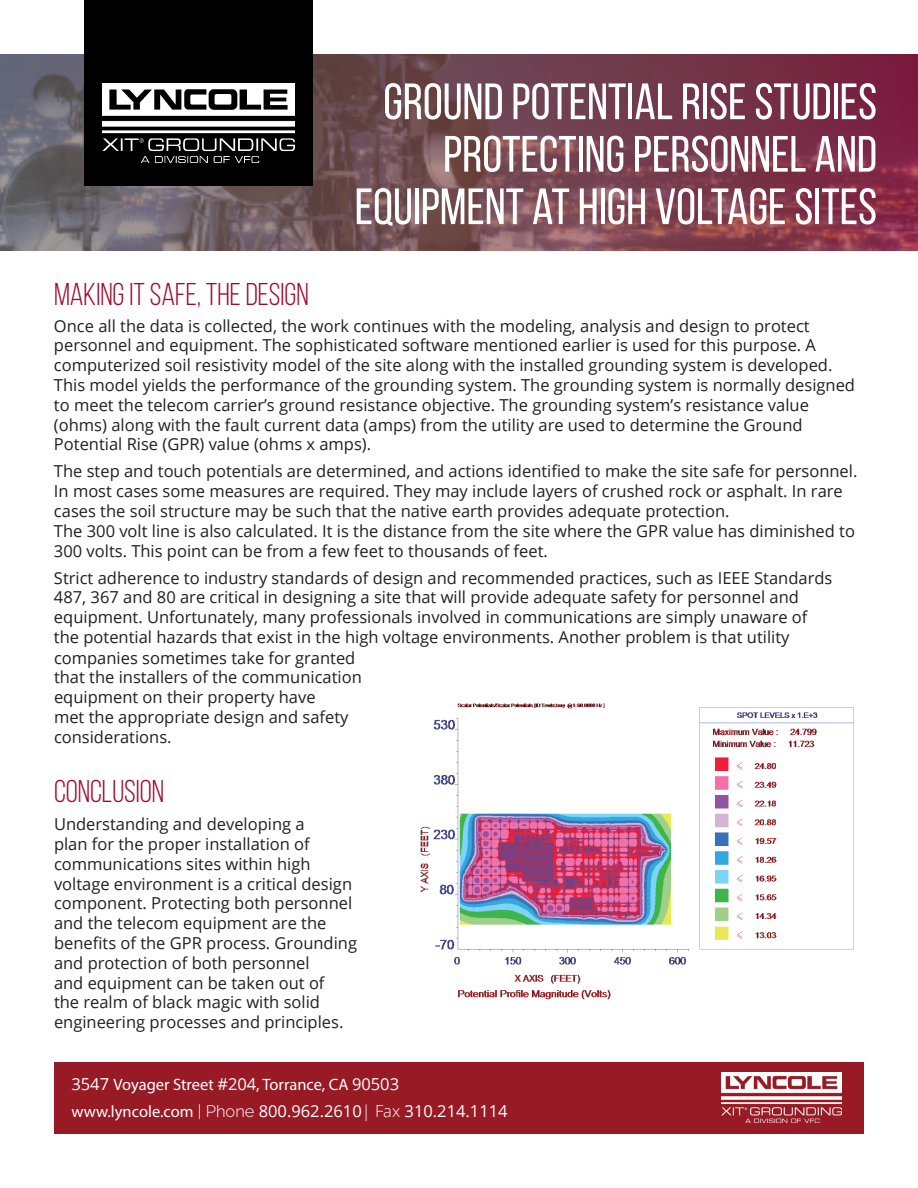
<style>
.page{position:relative;width:918px;height:1188px;background:#fff}
.page>*{position:absolute;margin:0;border:0;box-sizing:border-box;transform-origin:0 0}
.t1{font:51px/52.5px "Bebas Neue";color:#fff;text-align:right}
.t2{font:31.5px "Bebas Neue";color:#a00a2f}
.t3{font:16.5px/19.8px "Open Sans";color:#231f20}
.t4{font:16.5px "Open Sans";color:#fff}
.t5{font:16.5px "Myriad Pro";color:#fff}
.s1{font-family:"Open Sans"}
.s2{font-family:"Myriad Pro"}
.s3{font-family:"Raleway";font-weight:300}
.s4{font-weight:300}
</style>
<div class="page">
<svg style="left:0;top:55px;width:918px;height:195px;background:#754754"></svg>
<div style="left:84px;top:0;width:229px;height:185px;background:#000"></div>
<img style="left:102px;top:83px;width:193px;height:79px">
<div style="left:54px;top:1062px;width:810px;height:72px;background:#981a25"></div>
<img style="left:721px;top:1073px;width:121px;height:49px">
<img style="left:420px;top:703px;width:434px;height:297px">
<h2 class="t2" style="left:54px;top:278px;width:256px">MAKING IT SAFE, THE DESIGN</h2>
<h1 class="t1" style="left:355px;top:75px;width:524px">GROUND POTENTIAL RISE STUDIES<br>PROTECTING PERSONNEL AND<br>EQUIPMENT AT HIGH VOLTAGE SITES</h1>
<p class="t3" style="left:54px;top:315px;width:803px">Once all the data is collected, the work continues with the modeling, analysis and design to protect personnel and equipment. The sophisticated software mentioned earlier is used for this purpose. A computerized soil resistivity model of the site along with the installed grounding system is developed.<br>This model yields the performance of the grounding system. The grounding system is normally designed to meet the telecom carrier’s ground resistance objective. The grounding system’s resistance value (ohms) along with the fault current data (amps) from the utility are used to determine the Ground Potential Rise (GPR) value (ohms x amps).</p>
<p class="t3" style="left:54px;top:461px;width:805px">The step and touch potentials are determined, and actions identified to make the site safe for personnel.<br>In most cases some measures are required. They may include layers of crushed rock or asphalt. In rare cases the soil structure may be such that the native earth provides adequate protection.<br>The 300 volt line is also calculated. It is the distance from the site where the GPR value has diminished to 300 volts. This point can be from a few feet to thousands of feet.</p>
<p class="t3" style="left:54px;top:567px;width:780px">Strict adherence to industry standards of design and recommended practices, such as IEEE Standards 487, 367 and 80 are critical in designing a site that will provide adequate safety for personnel and equipment. Unfortunately, many professionals involved in communications are simply unaware of the potential hazards that exist in the high voltage environments. Another problem is that utility</p>
<p class="t3" style="left:54px;top:647px;width:309px">companies sometimes take for granted that the installers of the communication equipment on their property have<br>met the appropriate design and safety considerations.</p>
<h2 class="t2" style="left:54px;top:774px;width:112px">CONCLUSION</h2>
<p class="t3" style="left:54px;top:814px;width:305px">Understanding and developing a<br>plan for the proper installation of communications sites within high voltage environment is a critical design component. Protecting both personnel and the telecom equipment are the benefits of the GPR process. Grounding and protection of both personnel<br>and equipment can be taken out of<br>the realm of black magic with solid engineering processes and principles.</p>
<p class="t5" style="left:71px;top:1074px;width:329px"><span class="s1">3547</span> Voyager Street <span class="s1">#204</span>, Torrance, CA <span class="s1">90503</span></p>
<p class="t4" style="left:71px;top:1100px;width:438px"><span class="s2">www.lyncole.com</span> <span class="s3">| Phone</span> 800.962.2610<span class="s4">| Fax</span> 310.214.1114</p>
</div>
